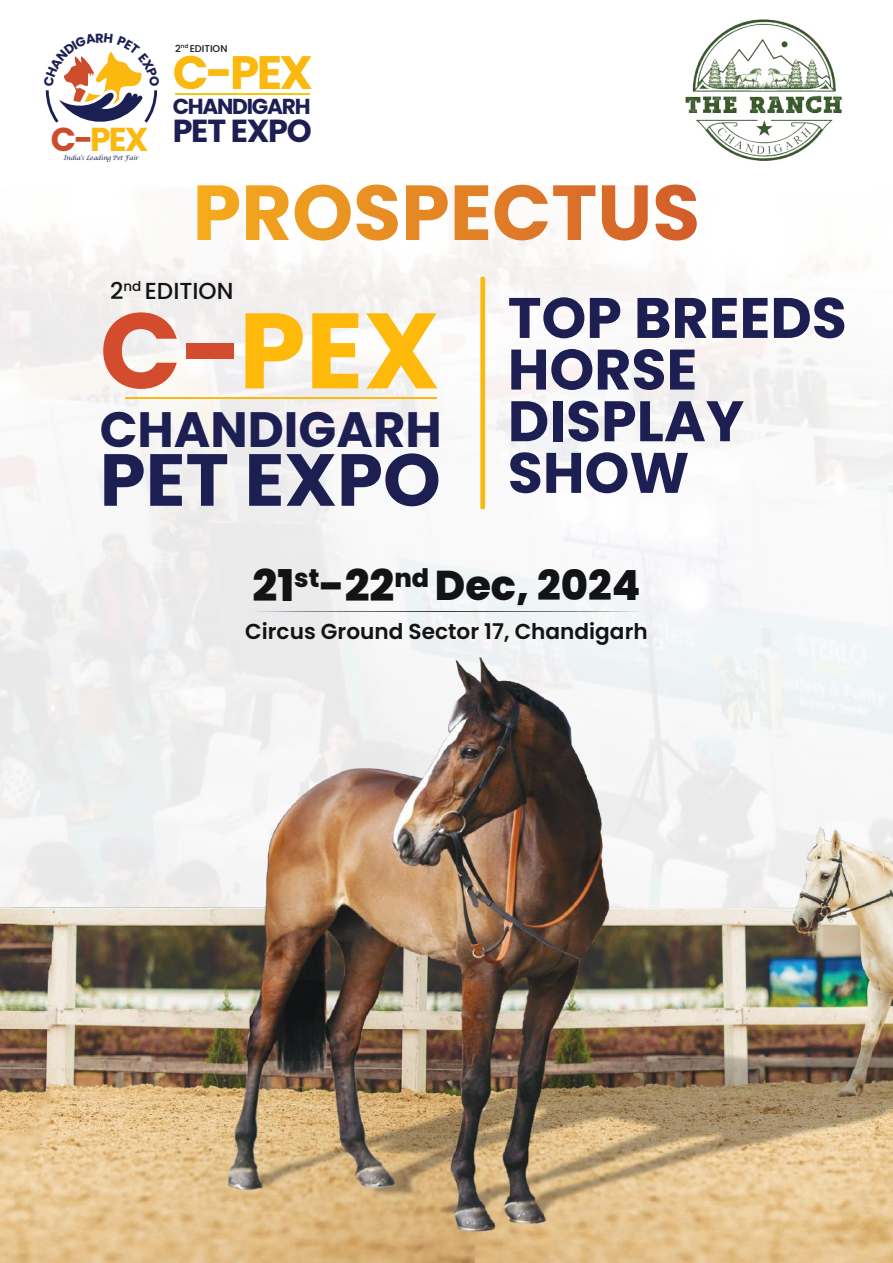
<style>
.page{position:relative;width:893px;height:1263px;background:#fff}
.page>*{position:absolute;margin:0;border:0;box-sizing:border-box;transform-origin:0 0}
.t1{font:700 106.95px "Poppins";color:#feb90a}
.t2{font:700 73.65px "Poppins";color:#1d1f53}
.t3{font:700 57px/51.6px "Poppins";color:#1d1f53}
.t4{font:700 49.65px "Poppins";color:#1d1f53}
.t5{font:700 46.95px "Poppins";color:#fbb80e}
.t6{font:800 41.55px "Poppins";color:#121314}
.t7{font:700 33.15px "Poppins";color:#fbb80e}
.t8{font:700 31.8px "Poppins";letter-spacing:-.04em;color:#1d1f53}
.t9{font:500 23.1px "Poppins";color:#121314}
.t10{font:600 21.6px "Poppins";color:#121314}
.t11{font:700 21.6px "Poppins";letter-spacing:-.06em;color:#1d1f53}
.t12{font:500 9.75px "Poppins";color:#121314}
.t13{font:italic 6.15px "Lucida Calligraphy";letter-spacing:-.04em;color:#1b2053}
.s1{color:#cd4c2b}
.s2{color:#d34c2d}
.s3{font-size:43.65px}
</style>
<div class="page">
<img style="left:0;top:185px;width:893px;height:1078px">
<hr style="left:175px;top:93px;width:135px;height:2px;background:#f3c910">
<div style="left:653px;top:0;width:218px;height:198px;background:#fff"></div>
<img style="left:685px;top:19px;width:157px;height:142px">
<hr style="left:125px;top:398px;width:312px;height:1px;background:#fbb80e">
<div style="left:480px;top:277px;width:5px;height:232px;background:#fbb80e;border-radius:2px"></div>
<svg style="left:251px;top:611px;width:391px;height:1px"></svg>
<svg style="left:197px;top:185px;width:42px;height:55px"></svg>
<svg style="left:246px;top:185px;width:43px;height:55px"></svg>
<svg style="left:295px;top:185px;width:56px;height:56px"></svg>
<svg style="left:357px;top:185px;width:41px;height:56px"></svg>
<svg style="left:406px;top:185px;width:42px;height:55px"></svg>
<svg style="left:455px;top:185px;width:33px;height:55px"></svg>
<svg style="left:494px;top:185px;width:101px;height:55px"></svg>
<svg style="left:602px;top:185px;width:46px;height:56px"></svg>
<svg style="left:655px;top:185px;width:42px;height:56px"></svg>
<svg style="left:45px;top:52px;width:113px;height:71px"></svg>
<p class="t12" style="left:175px;top:43px;width:54px">2<sup>nd</sup> EDITION</p>
<h3 class="t7" style="left:51px;top:121px;width:99px"><span class="s1">C-</span>PEX</h3>
<p class="t13" style="left:64px;top:154px;width:77px">India’s Leading Pet Fair</p>
<h3 class="t5" style="left:173px;top:45px;width:142px">C-PEX</h3>
<p class="t11" style="left:173px;top:94px;width:139px">CHANDIGARH</p>
<h3 class="t8" style="left:173px;top:112px;width:141px">PET EXPO</h3>
<p class="t9" style="left:110px;top:278px;width:125px">2<sup>nd</sup> EDITION</p>
<h1 class="t1" style="left:100px;top:289px;width:342px"><span class="s2">C-</span>PEX</h1>
<h3 class="t4" style="left:100px;top:400px;width:343px">CHANDIGARH</h3>
<h2 class="t2" style="left:100px;top:437px;width:343px">PET EXPO</h2>
<h3 class="t3" style="left:508px;top:292px;width:341px">TOP BREEDS<br>HORSE<br>DISPLAY<br>SHOW</h3>
<h3 class="t6" style="left:252px;top:561px;width:389px"><span class="s3">21</span><sup>st</sup><span class="s3">-22</span><sup>nd</sup> Dec, 2024</h3>
<p class="t10" style="left:245px;top:619px;width:404px">Circus Ground Sector 17, Chandigarh</p>
</div>
